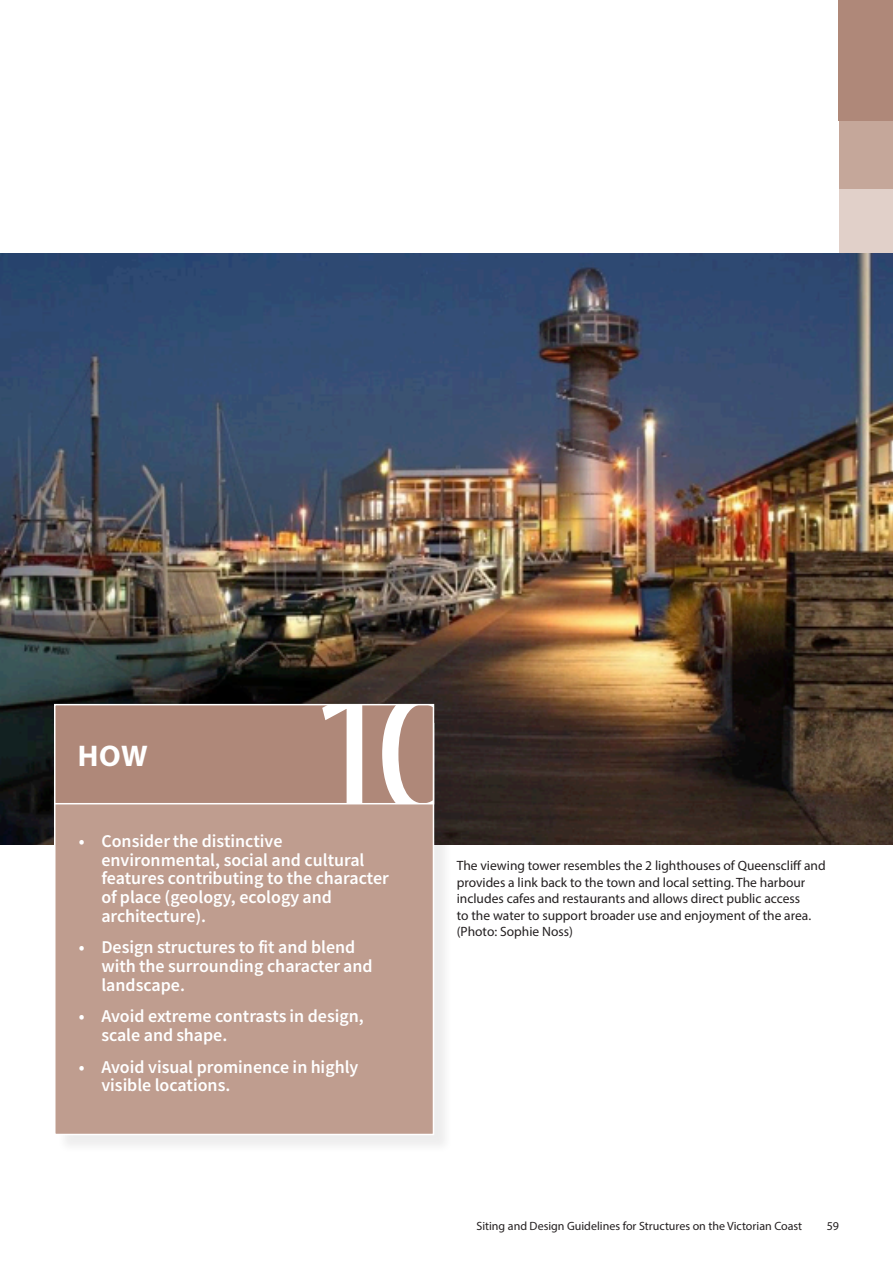
<style>
.page{position:relative;width:893px;height:1263px;background:#fff}
.page>*{position:absolute;margin:0;border:0;box-sizing:border-box;transform-origin:0 0}
.t1{font:184.5px "Myriad Pro";color:#fff}
.Design_Response_head{font:700 30px "Myriad Pro";color:#fff}
.Design_Response_TEXT{font:18px/18.8px "Source Sans Variable";letter-spacing:.03em;color:#fff}
.Viccoast_Caption{font:13.5px/16.5px "Myriad Pro";color:#231f20}
.t2{font:12px "Myriad Pro";color:#231f20}
</style>
<div class="page">
<img style="left:0;top:253px;width:893px;height:591px">
<div style="left:839px;top:0;width:54px;height:253px;background:#e1d0c9"></div>
<div style="left:839px;top:0;width:54px;height:189px;background:#c5a79a"></div>
<div style="left:839px;top:0;width:54px;height:120px;background:#af8879"></div>
<div style="left:57px;top:725px;width:396px;height:429px;background:#231f20;opacity:.08"></div>
<div style="left:54px;top:723px;width:380px;height:412px;background:#bf9d8f;border:2px solid #fff"></div>
<div style="left:55px;top:705px;width:378px;height:99px;background:#af8879"></div>
<div style="left:54px;top:704px;width:380px;height:100px;border:2px solid #fff"></div>
<p class="t1" style="left:303px;top:638px;width:169px">10</p>
<p class="Design_Response_TEXT" style="left:101px;top:850px;width:288px">environmental, social and cultural features contributing to the character of place (geology, ecology and architecture).</p>
<p class="Design_Response_TEXT" style="left:101px;top:938px;width:272px;text-indent:-23px">• Design structures to fit and blend with the surrounding character and landscape.</p>
<p class="Design_Response_TEXT" style="left:101px;top:1007px;width:263px;text-indent:-23px">• Avoid extreme contrasts in design, scale and shape.</p>
<p class="Design_Response_TEXT" style="left:101px;top:1057px;width:257px;text-indent:-23px">• Avoid visual prominence in highly visible locations.</p>
<p class="Design_Response_head" style="left:78px;top:736px;width:71px">HOW</p>
<p class="Design_Response_TEXT" style="left:79px;top:831px;width:205px">• Consider the distinctive</p>
<p class="Viccoast_Caption" style="left:457px;top:857px;width:370px">The viewing tower resembles the 2 lighthouses of Queenscliff and provides a link back to the town and local setting. The harbour includes cafes and restaurants and allows direct public access<br>to the water to support broader use and enjoyment of the area. (Photo: Sophie Noss)</p>
<p class="t2" style="left:476px;top:1218px;width:327px">Siting and Design Guidelines for Structures on the Victorian Coast</p>
<p class="t2" style="left:827px;top:1218px;width:14px">59</p>
</div>
